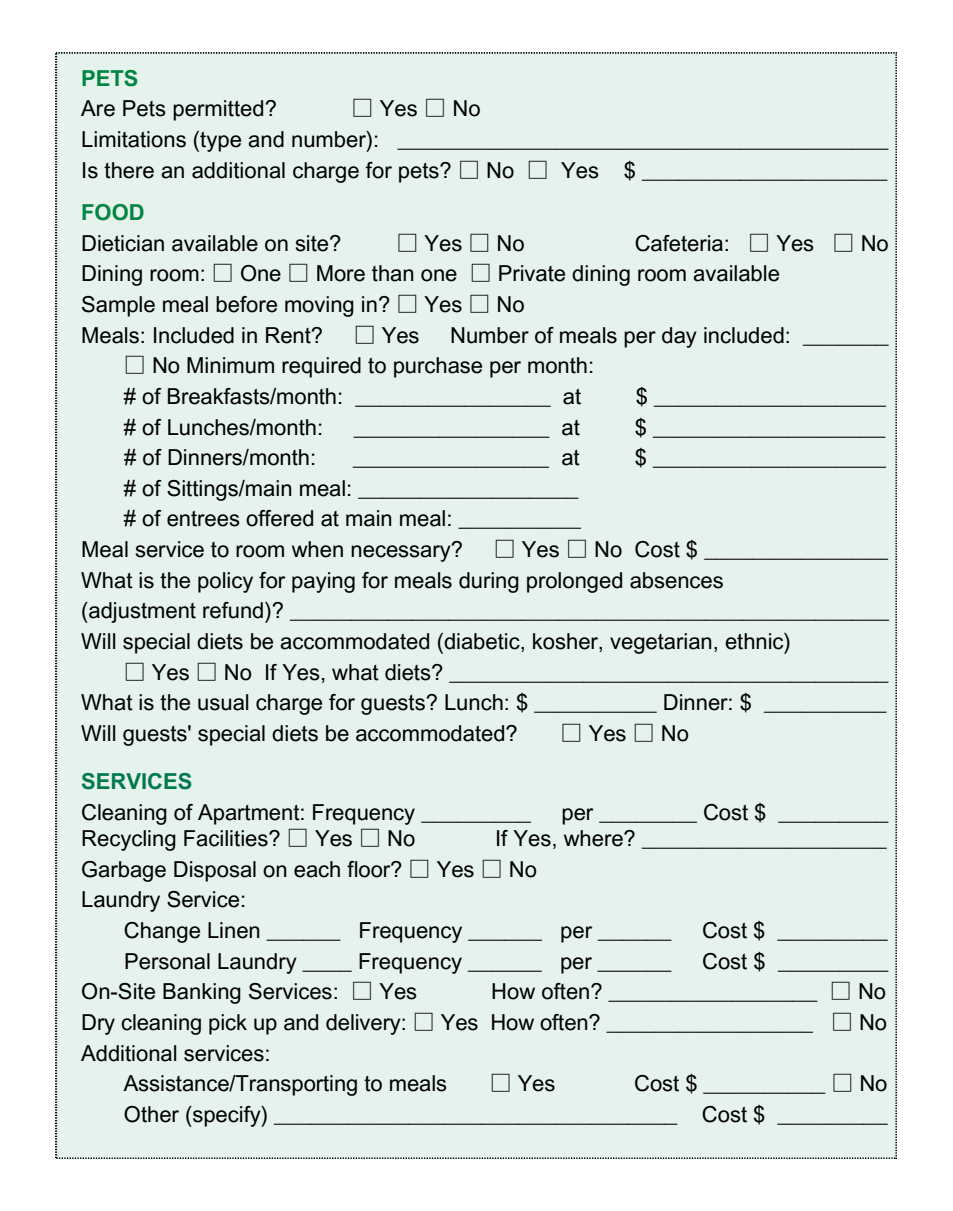
<style>
.page{position:relative;width:953px;height:1211px;background:#fff}
.page>*{position:absolute;margin:0;border:0;box-sizing:border-box;transform-origin:0 0}
.t1{font:22.05px "Arial MT Pro";color:#000}
.t2{font:700 22.05px "Arial MT Pro";color:#008542}
.t3{font:700 22.05px "Arial MT Pro";color:#01794e}
.s1{font-family:"Noto Sans CJ Ksc"}
</style>
<div class="page">
<div style="left:56px;top:52px;width:841px;height:1106px;background:#e6f3ec"></div>
<p class="t2" style="left:81px;top:70px;width:59px">PETS</p>
<p class="t1" style="left:81px;top:100px;width:197px">Are Pets permitted?</p>
<p class="t1" style="left:351px;top:100px;width:131px"><span class="s1">□</span> Yes <span class="s1">□</span> No</p>
<p class="t1" style="left:81px;top:131px;width:809px">Limitations (type and number): ________________________________________</p>
<p class="t1" style="left:81px;top:162px;width:808px">Is there an additional charge for pets? <span class="s1">□</span> No <span class="s1">□</span> Yes $ ____________________</p>
<p class="t2" style="left:81px;top:204px;width:65px">FOOD</p>
<p class="t1" style="left:81px;top:234px;width:262px">Dietician available on site?</p>
<p class="t1" style="left:396px;top:234px;width:130px"><span class="s1">□</span> Yes <span class="s1">□</span> No</p>
<p class="t1" style="left:635px;top:234px;width:256px">Cafeteria: <span class="s1">□</span> Yes <span class="s1">□</span> No</p>
<p class="t1" style="left:81px;top:265px;width:700px">Dining room: <span class="s1">□</span> One <span class="s1">□</span> More than one <span class="s1">□</span> Private dining room available</p>
<p class="t1" style="left:81px;top:296px;width:445px">Sample meal before moving in? <span class="s1">□</span> Yes <span class="s1">□</span> No</p>
<p class="t1" style="left:81px;top:326px;width:243px">Meals: Included in Rent?</p>
<p class="t1" style="left:354px;top:326px;width:67px"><span class="s1">□</span> Yes</p>
<p class="t1" style="left:450px;top:326px;width:440px">Number of meals per day included: _______</p>
<p class="t1" style="left:124px;top:357px;width:472px"><span class="s1">□</span> No Minimum required to purchase per month:</p>
<p class="t1" style="left:124px;top:388px;width:459px"># of Breakfasts/month: ________________ at</p>
<p class="t1" style="left:636px;top:388px;width:252px">$ ___________________</p>
<p class="t1" style="left:124px;top:418px;width:201px"># of Lunches/month:</p>
<p class="t1" style="left:354px;top:418px;width:228px">________________ at</p>
<p class="t1" style="left:635px;top:418px;width:252px">$ ___________________</p>
<p class="t1" style="left:124px;top:449px;width:194px"># of Dinners/month:</p>
<p class="t1" style="left:353px;top:449px;width:228px">________________ at</p>
<p class="t1" style="left:635px;top:449px;width:252px">$ ___________________</p>
<p class="t1" style="left:124px;top:479px;width:456px"># of Sittings/main meal: __________________</p>
<p class="t1" style="left:124px;top:510px;width:458px"># of entrees offered at main meal: __________</p>
<p class="t1" style="left:81px;top:541px;width:383px">Meal service to room when necessary?</p>
<p class="t1" style="left:494px;top:541px;width:396px"><span class="s1">□</span> Yes <span class="s1">□</span> No Cost $ _______________</p>
<p class="t1" style="left:81px;top:571px;width:644px">What is the policy for paying for meals during prolonged absences</p>
<p class="t1" style="left:81px;top:602px;width:809px">(adjustment refund)? _________________________________________________</p>
<p class="t1" style="left:81px;top:633px;width:711px">Will special diets be accommodated (diabetic, kosher, vegetarian, ethnic)</p>
<p class="t1" style="left:124px;top:663px;width:766px"><span class="s1">□</span> Yes <span class="s1">□</span> No If Yes, what diets? ____________________________________</p>
<p class="t1" style="left:81px;top:694px;width:807px">What is the usual charge for guests? Lunch: $ __________ Dinner: $ __________</p>
<p class="t1" style="left:81px;top:724px;width:438px">Will guests' special diets be accommodated?</p>
<p class="t1" style="left:561px;top:724px;width:130px"><span class="s1">□</span> Yes <span class="s1">□</span> No</p>
<h1 class="t3" style="left:81px;top:773px;width:113px">SERVICES</h1>
<p class="t1" style="left:81px;top:803px;width:451px">Cleaning of Apartment: Frequency _________</p>
<p class="t1" style="left:562px;top:803px;width:328px">per ________ Cost $ _________</p>
<p class="t1" style="left:81px;top:829px;width:336px">Recycling Facilities? <span class="s1">□</span> Yes <span class="s1">□</span> No</p>
<p class="t1" style="left:495px;top:829px;width:393px">If Yes, where? ____________________</p>
<p class="t1" style="left:81px;top:860px;width:457px">Garbage Disposal on each floor? <span class="s1">□</span> Yes <span class="s1">□</span> No</p>
<p class="t1" style="left:81px;top:891px;width:166px">Laundry Service:</p>
<p class="t1" style="left:124px;top:921px;width:549px">Change Linen ______ Frequency ______ per ______</p>
<p class="t1" style="left:702px;top:921px;width:187px">Cost $ _________</p>
<p class="t1" style="left:124px;top:952px;width:549px">Personal Laundry ____ Frequency ______ per ______</p>
<p class="t1" style="left:702px;top:952px;width:188px">Cost $ _________</p>
<p class="t1" style="left:81px;top:983px;width:338px">On-Site Banking Services: <span class="s1">□</span> Yes</p>
<p class="t1" style="left:491px;top:983px;width:396px">How often? _________________ <span class="s1">□</span> No</p>
<p class="t1" style="left:81px;top:1013px;width:807px">Dry cleaning pick up and delivery: <span class="s1">□</span> Yes How often? _________________ <span class="s1">□</span> No</p>
<p class="t1" style="left:81px;top:1044px;width:191px">Additional services:</p>
<p class="t1" style="left:124px;top:1074px;width:325px">Assistance/Transporting to meals</p>
<p class="t1" style="left:490px;top:1074px;width:67px"><span class="s1">□</span> Yes</p>
<p class="t1" style="left:634px;top:1074px;width:255px">Cost $ __________ <span class="s1">□</span> No</p>
<p class="t1" style="left:124px;top:1105px;width:765px">Other (specify) _________________________________ Cost $ _________</p>
</div>
